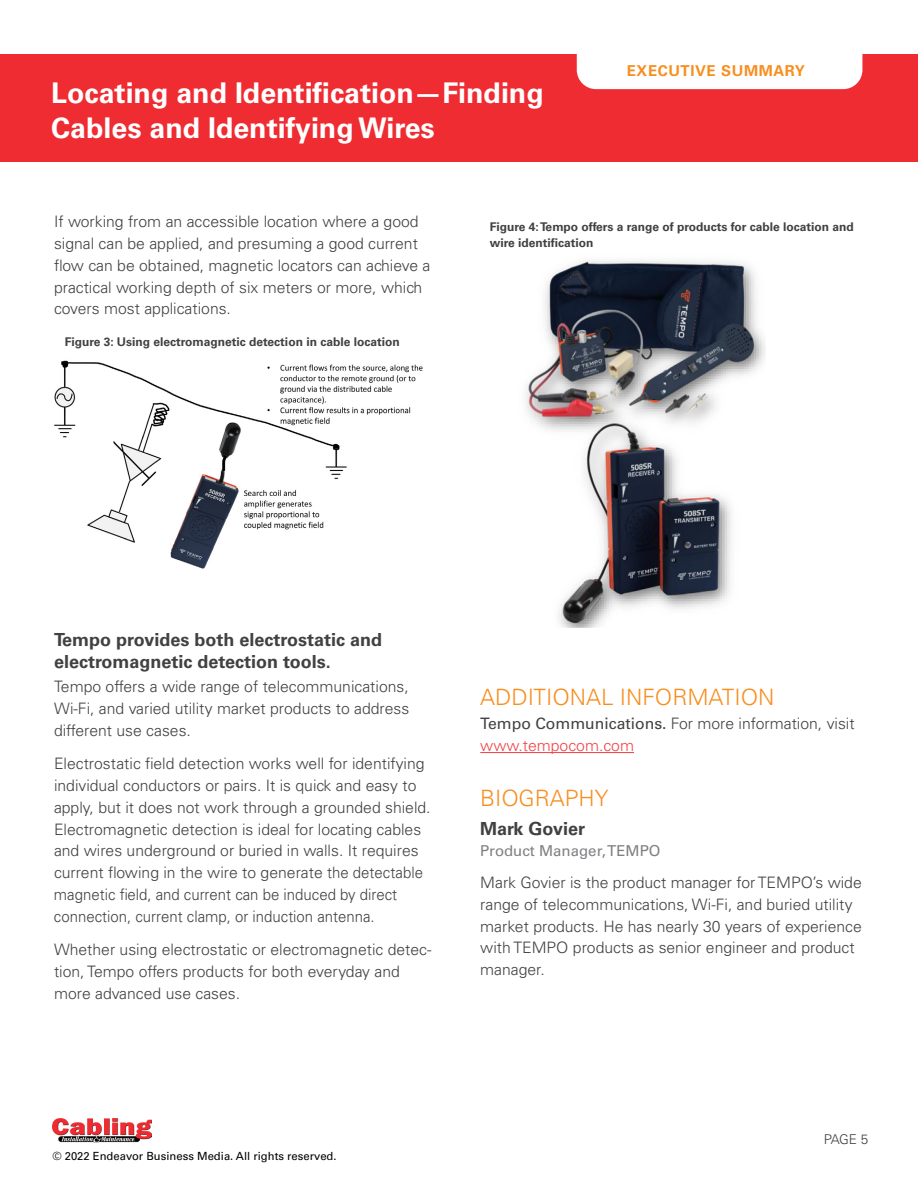
<style>
.page{position:relative;width:918px;height:1188px;background:#fff}
.page>*{position:absolute;margin:0;border:0;box-sizing:border-box;transform-origin:0 0}
.t1{font:700 28.5px/34.2px "Univers LT Std";color:#fff}
.t2{font:300 22.5px "Univers LT Std";color:#f88e1e}
.t3{font:700 18px/21.8px "Univers LT Std";color:#414042}
.t4{font:300 15.75px/21.8px "Univers LT Std";color:#414042}
.t5{font:15px "Univers LT Std";color:#807f83}
.t6{font:700 15px "Univers LT Std";letter-spacing:.04em;color:#f88e1e}
.t7{font:300 13.5px "Univers LT Std";color:#414042}
.t8{font:700 12px/16.5px "Univers LT Std";color:#414042}
.t9{font:11.25px "Univers LT Std";color:#000}
.s1{font-weight:400}
.s2{color:#f14146}
</style>
<div class="page">
<div style="left:0;top:54px;width:918px;height:108px;background:#ef2c32"></div>
<div style="left:577px;top:54px;width:285px;height:35px;background:#fff"></div>
<img style="left:53px;top:1118px;width:98px;height:25px">
<hr style="left:480px;top:752px;width:154px;height:1px;background:#f14146">
<img style="left:54px;top:360px;width:369px;height:209px">
<img style="left:525px;top:261px;width:240px;height:367px">
<h1 class="t1" style="left:51px;top:77px;width:494px">Locating and Identification—Finding<br>Cables and Identifying Wires</h1>
<p class="t6" style="left:627px;top:62px;width:180px">EXECUTIVE SUMMARY</p>
<p class="t4" style="left:54px;top:211px;width:378px">If working from an accessible location where a good signal can be applied, and presuming a good current flow can be obtained, magnetic locators can achieve a practical working depth of six meters or more, which covers most applications.</p>
<p class="t8" style="left:65px;top:334px;width:336px">Figure 3: Using electromagnetic detection in cable location</p>
<p class="t8" style="left:490px;top:218px;width:366px">Figure 4: Tempo offers a range of products for cable location and wire identification</p>
<p class="t3" style="left:54px;top:629px;width:330px">Tempo provides both electrostatic and electromagnetic detection tools.</p>
<p class="t4" style="left:54px;top:676px;width:357px;text-align:justify">Tempo offers a wide range of telecommunications, Wi-Fi, and varied utility market products to address different use cases.</p>
<p class="t4" style="left:54px;top:753px;width:378px">Electrostatic field detection works well for identifying individual conductors or pairs. It is quick and easy to apply, but it does not work through a grounded shield.<br>Electromagnetic detection is ideal for locating cables and wires underground or buried in walls. It requires current flowing in the wire to generate the detectable magnetic field, and current can be induced by direct connection, current clamp, or induction antenna.</p>
<p class="t4" style="left:54px;top:939px;width:379px">Whether using electrostatic or electromagnetic detec&shy;tion, Tempo offers products for both everyday and more advanced use cases.</p>
<h2 class="t2" style="left:480px;top:683px;width:296px">ADDITIONAL INFORMATION</h2>
<p class="t4" style="left:480px;top:713px;width:376px"><span class="s1">Tempo Communications.</span> For more information, visit <span class="s2">www.tempocom.com</span></p>
<h2 class="t2" style="left:480px;top:785px;width:130px">BIOGRAPHY</h2>
<p class="t3" style="left:480px;top:818px;width:106px">Mark Govier</p>
<p class="t5" style="left:480px;top:841px;width:182px">Product Manager, TEMPO</p>
<p class="t4" style="left:480px;top:872px;width:383px">Mark Govier is the product manager for TEMPO’s wide range of telecommunications, Wi-Fi, and buried utility market products. He has nearly 30 years of experience with TEMPO products as senior engineer and product manager.</p>
<p class="t9" style="left:53px;top:1150px;width:285px">© 2022 Endeavor Business Media. All rights reserved.</p>
<p class="t7" style="left:824px;top:1132px;width:46px">PAGE 5</p>
</div>
